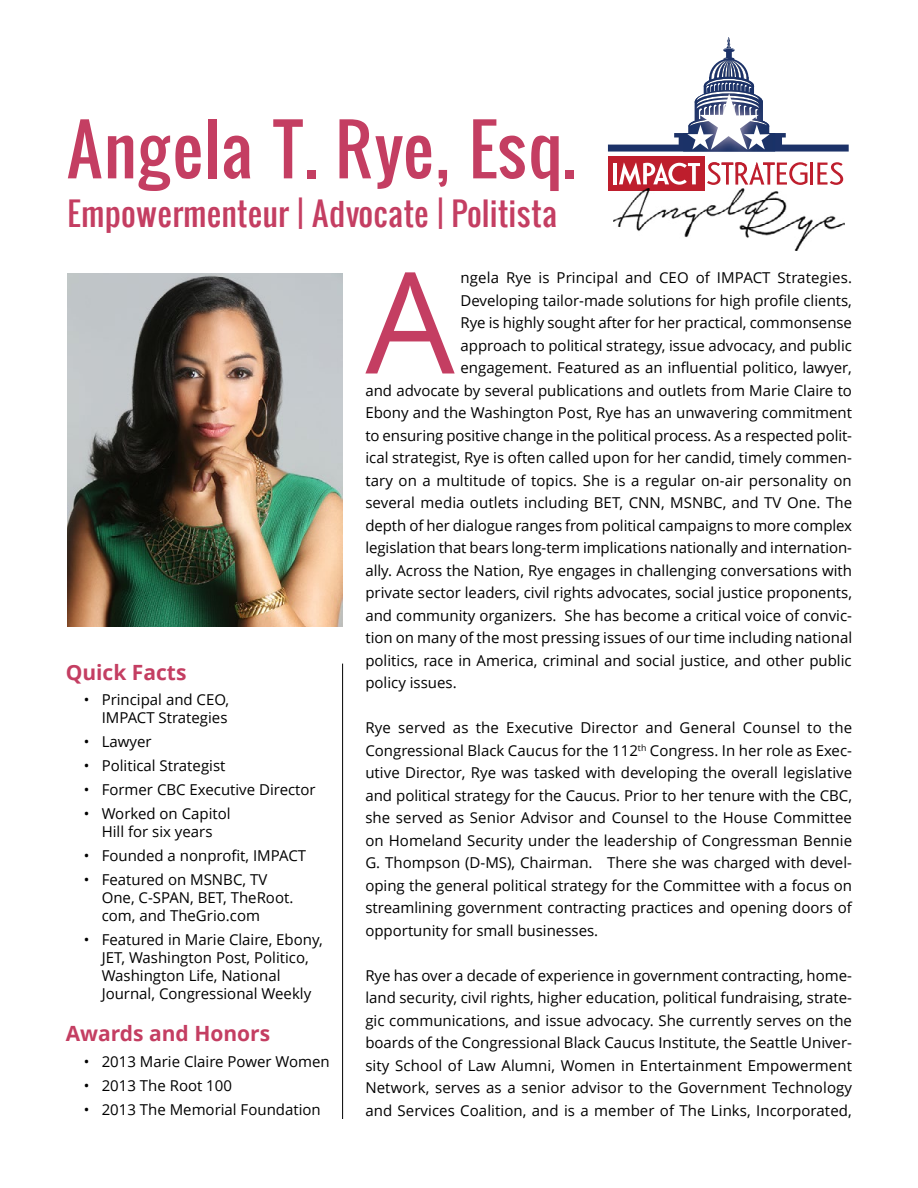
<style>
.page{position:relative;width:918px;height:1188px;background:#fff}
.page>*{position:absolute;margin:0;border:0;box-sizing:border-box;transform-origin:0 0}
.t1{font:141px "Open Sans";color:#c43e62}
.t2{font:67.5px "Oswald";color:#c43e62}
.t3{font:31.5px "Oswald";color:#c43e62}
.t4{font:700 21px "Open Sans";color:#c43e62}
.t5{font:15px/22.5px "Open Sans";color:#000;text-align:justify}
</style>
<div class="page">
<img style="left:67px;top:273px;width:276px;height:354px">
<hr style="left:342px;top:664px;width:1px;height:455px;background:#000">
<div style="left:608px;top:157px;width:97px;height:34px;background:#be1e2d"></div>
<hr style="left:811px;top:163px;width:2px;height:22px;background:#be1e2d">
<svg style="left:817px;top:162px;width:26px;height:23px"></svg>
<svg style="left:707px;top:162px;width:100px;height:23px"></svg>
<svg style="left:608px;top:37px;width:241px;height:115px"></svg>
<hr style="left:613px;top:163px;width:4px;height:21px;background:#fff">
<svg style="left:619px;top:162px;width:81px;height:23px"></svg>
<img style="left:614px;top:189px;width:230px;height:62px">
<p class="t2" style="left:66px;top:98px;width:511px">Angela T. Rye, Esq.</p>
<p class="t3" style="left:68px;top:189px;width:491px">Empowermenteur | Advocate | Politista</p>
<p class="t4" style="left:66px;top:660px;width:122px">Quick Facts</p>
<p class="t5" style="left:84px;top:691px;width:147px;line-height:18px;text-align:right">• Principal and CEO,<br>IMPACT Strategies</p>
<p class="t5" style="left:84px;top:731px;width:69px">• Lawyer</p>
<p class="t5" style="left:84px;top:755px;width:143px">• Political Strategist</p>
<p class="t5" style="left:84px;top:779px;width:234px">• Former CBC Executive Director</p>
<p class="t5" style="left:84px;top:805px;width:148px;line-height:18px;text-align:center">• Worked on Capitol<br>Hill for six years</p>
<p class="t5" style="left:84px;top:845px;width:224px">• Founded a nonprofit, IMPACT</p>
<p class="t5" style="left:102px;top:871px;width:193px;line-height:18px;text-align:left;text-indent:-18px">• Featured on MSNBC, TV<br>One, C-SPAN, BET, TheRoot. com, and TheGrio.com</p>
<p class="t5" style="left:102px;top:931px;width:222px;line-height:18px;text-align:left;text-indent:-18px">• Featured in Marie Claire, Ebony,<br>JET, Washington Post, Politico,<br>Washington Life, National<br>Journal, Congressional Weekly</p>
<p class="t4" style="left:66px;top:1022px;width:206px">Awards and Honors</p>
<p class="t5" style="left:84px;top:1050px;width:247px">• 2013 Marie Claire Power Women</p>
<p class="t5" style="left:84px;top:1074px;width:150px">• 2013 The Root 100</p>
<p class="t5" style="left:84px;top:1098px;width:239px">• 2013 The Memorial Foundation</p>
<p class="t1" style="left:365px;top:242px;width:91px">A</p>
<p class="t5" style="left:461px;top:267px;width:393px">ngela Rye is Principal and CEO of IMPACT Strategies.</p>
<p class="t5" style="left:461px;top:290px;width:393px">Developing tailor-made solutions for high profile clients,</p>
<p class="t5" style="left:461px;top:312px;width:393px">Rye is highly sought after for her practical, commonsense</p>
<p class="t5" style="left:461px;top:335px;width:393px">approach to political strategy, issue advocacy, and public</p>
<p class="t5" style="left:461px;top:357px;width:393px">engagement. Featured as an influential politico, lawyer,</p>
<p class="t5" style="left:365px;top:380px;width:488px">and advocate by several publications and outlets from Marie Claire to</p>
<p class="t5" style="left:365px;top:402px;width:488px">Ebony and the Washington Post, Rye has an unwavering commitment</p>
<p class="t5" style="left:365px;top:425px;width:488px">to ensuring positive change in the political process. As a respected polit-</p>
<p class="t5" style="left:365px;top:447px;width:488px">ical strategist, Rye is often called upon for her candid, timely commen-</p>
<p class="t5" style="left:365px;top:470px;width:488px">tary on a multitude of topics. She is a regular on-air personality on</p>
<p class="t5" style="left:365px;top:492px;width:488px">several media outlets including BET, CNN, MSNBC, and TV One. The</p>
<p class="t5" style="left:365px;top:515px;width:488px">depth of her dialogue ranges from political campaigns to more complex</p>
<p class="t5" style="left:365px;top:537px;width:488px">legislation that bears long-term implications nationally and internation-</p>
<p class="t5" style="left:365px;top:560px;width:488px">ally. Across the Nation, Rye engages in challenging conversations with</p>
<p class="t5" style="left:365px;top:582px;width:488px">private sector leaders, civil rights advocates, social justice proponents,</p>
<p class="t5" style="left:365px;top:605px;width:488px">and community organizers. She has become a critical voice of convic-</p>
<p class="t5" style="left:365px;top:627px;width:488px">tion on many of the most pressing issues of our time including national</p>
<p class="t5" style="left:365px;top:650px;width:488px">politics, race in America, criminal and social justice, and other public</p>
<p class="t5" style="left:365px;top:672px;width:93px">policy issues.</p>
<p class="t5" style="left:365px;top:717px;width:488px">Rye served as the Executive Director and General Counsel to the Congressional Black Caucus for the 112<sup>th</sup> Congress. In her role as Exec&shy;utive Director, Rye was tasked with developing the overall legislative and political strategy for the Caucus. Prior to her tenure with the CBC, she served as Senior Advisor and Counsel to the House Committee on Homeland Security under the leadership of Congressman Bennie G. Thompson (D-MS), Chairman. There she was charged with devel&shy;oping the general political strategy for the Committee with a focus on streamlining government contracting practices and opening doors of opportunity for small businesses.</p>
<p class="t5" style="left:365px;top:965px;width:488px">Rye has over a decade of experience in government contracting, home&shy;land security, civil rights, higher education, political fundraising, strate&shy;gic communications, and issue advocacy. She currently serves on the boards of the Congressional Black Caucus Institute, the Seattle Univer&shy;sity School of Law Alumni, Women in Entertainment Empowerment Network, serves as a senior advisor to the Government Technology and Services Coalition, and is a member of The Links, Incorporated,</p>
</div>
